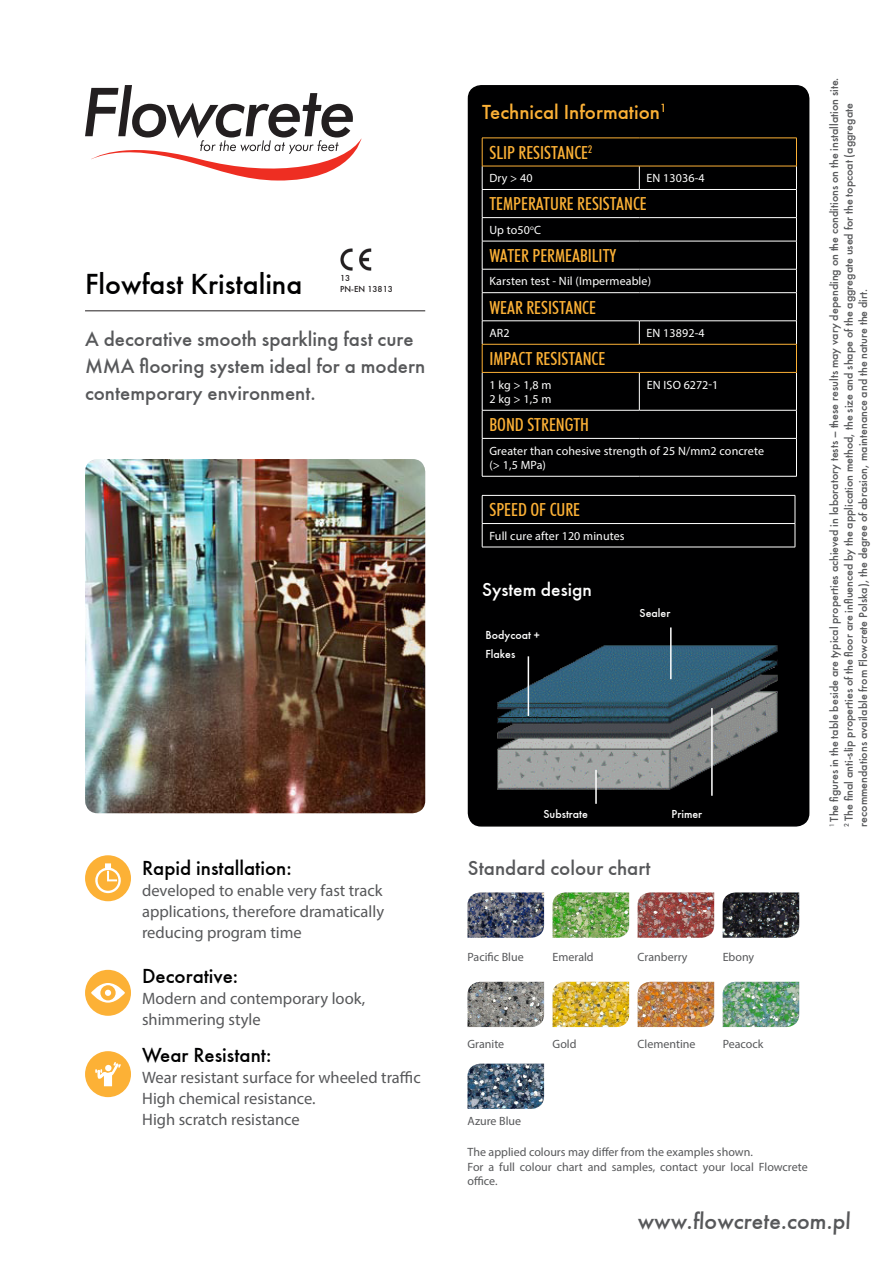
<style>
.page{position:relative;width:893px;height:1263px;background:#fff}
.page>*{position:absolute;margin:0;border:0;box-sizing:border-box;transform-origin:0 0}
.t1{font:30px "Futura Medium TT";color:#000001}
.t2{font:24px "Futura Medium TT";color:#57585a}
.t3{font:21px/27px "Futura Medium TT";color:#57585a}
.t4{font:21px "Futura Medium TT";color:#000001}
.t5{font:21px "Futura Medium TT";color:#fcb136}
.t6{font:19.5px "Futura Medium TT";color:#fff}
.t7{font:500 condensed 18px "Futura BT";color:#fcb136}
.t8{font:16.5px/21px "Myriad Pro";color:#57585a}
.t9{font:12px/14.4px "Futura Medium TT";color:#57585a}
.t10{font:12px/14.4px "Myriad Pro";color:#57585a}
.t11{font:12px/14.4px "Myriad Pro";letter-spacing:.01em;color:#fff}
.t12{font:12px/19.5px "Futura Medium TT";color:#fff}
.t13{font:9px/10.8px "Futura Medium TT";color:#231f20}
</style>
<div class="page">
<svg style="left:85px;top:85px;width:276px;height:96px"></svg>
<hr style="left:85px;top:311px;width:340px;height:1px;background:#231f20">
<img style="left:85px;top:459px;width:340px;height:354px">
<div style="left:468px;top:86px;width:341px;height:740px;background:#000001;border-radius:13px"></div>
<hr style="left:482px;top:189px;width:157px;height:1px;background:#fff">
<hr style="left:639px;top:189px;width:158px;height:1px;background:#fff">
<hr style="left:482px;top:217px;width:157px;height:1px;background:#fff">
<hr style="left:639px;top:217px;width:158px;height:1px;background:#fff">
<svg style="left:639px;top:167px;width:1px;height:22px"></svg>
<hr style="left:482px;top:439px;width:1px;height:37px;background:#fff">
<hr style="left:796px;top:439px;width:1px;height:37px;background:#fff">
<hr style="left:482px;top:241px;width:157px;height:1px;background:#fff">
<hr style="left:639px;top:241px;width:158px;height:1px;background:#fff">
<hr style="left:482px;top:476px;width:157px;height:1px;background:#fff">
<hr style="left:639px;top:476px;width:158px;height:1px;background:#fff">
<hr style="left:482px;top:269px;width:157px;height:1px;background:#fff">
<hr style="left:639px;top:269px;width:158px;height:1px;background:#fff">
<hr style="left:482px;top:292px;width:157px;height:1px;background:#fff">
<hr style="left:639px;top:292px;width:158px;height:1px;background:#fff">
<hr style="left:482px;top:321px;width:157px;height:1px;background:#fff">
<hr style="left:639px;top:321px;width:158px;height:1px;background:#fff">
<svg style="left:639px;top:321px;width:1px;height:23px"></svg>
<hr style="left:482px;top:373px;width:1px;height:37px;background:#fff">
<hr style="left:639px;top:373px;width:1px;height:37px;background:#fff">
<hr style="left:796px;top:373px;width:1px;height:37px;background:#fff">
<hr style="left:482px;top:410px;width:157px;height:1px;background:#fff">
<svg style="left:482px;top:410px;width:1px;height:28px"></svg>
<hr style="left:639px;top:410px;width:158px;height:1px;background:#fff">
<svg style="left:796px;top:410px;width:1px;height:28px"></svg>
<hr style="left:482px;top:438px;width:157px;height:1px;background:#fff">
<hr style="left:639px;top:438px;width:158px;height:1px;background:#fff">
<hr style="left:482px;top:138px;width:157px;height:1px;background:#fcb136">
<hr style="left:639px;top:138px;width:158px;height:1px;background:#fcb136">
<hr style="left:482px;top:166px;width:157px;height:1px;background:#fcb136">
<hr style="left:639px;top:166px;width:158px;height:1px;background:#fcb136">
<hr style="left:482px;top:344px;width:157px;height:1px;background:#fcb136">
<svg style="left:482px;top:138px;width:1px;height:234px"></svg>
<hr style="left:639px;top:344px;width:158px;height:1px;background:#fcb136">
<svg style="left:796px;top:138px;width:1px;height:234px"></svg>
<hr style="left:482px;top:372px;width:157px;height:1px;background:#fcb136">
<hr style="left:639px;top:372px;width:158px;height:1px;background:#fcb136">
<hr style="left:482px;top:495px;width:313px;height:1px;background:#fff">
<hr style="left:482px;top:523px;width:313px;height:1px;background:#fff">
<svg style="left:482px;top:496px;width:1px;height:51px"></svg>
<svg style="left:795px;top:496px;width:1px;height:51px"></svg>
<hr style="left:482px;top:547px;width:313px;height:1px;background:#fff">
<div style="left:468px;top:85px;width:341px;height:741px;border:2px solid #000001;border-radius:13px"></div>
<div style="left:85px;top:1051px;width:46px;height:46px;background:#fcb136;border-radius:50%"></div>
<svg style="left:95px;top:1062px;width:26px;height:24px"></svg>
<div style="left:105px;top:1065px;width:7px;height:6px;background:#fff;border-radius:3px"></div>
<div style="left:85px;top:970px;width:46px;height:46px;background:#fcb136;border-radius:50%"></div>
<svg style="left:91px;top:983px;width:34px;height:20px"></svg>
<div style="left:85px;top:855px;width:46px;height:46px;background:#fcb136;border-radius:50%"></div>
<svg style="left:95px;top:863px;width:26px;height:30px"></svg>
<img style="left:498px;top:645px;width:280px;height:144px">
<hr style="left:595px;top:770px;width:2px;height:34px;background:#fff">
<hr style="left:711px;top:708px;width:2px;height:88px;background:#fff">
<hr style="left:670px;top:627px;width:2px;height:52px;background:#fff">
<hr style="left:528px;top:656px;width:1px;height:60px;background:#fff">
<img style="left:467px;top:892px;width:77px;height:46px">
<img style="left:553px;top:892px;width:76px;height:46px">
<img style="left:638px;top:892px;width:76px;height:46px">
<img style="left:723px;top:892px;width:76px;height:46px">
<img style="left:467px;top:982px;width:77px;height:45px">
<img style="left:553px;top:982px;width:76px;height:45px">
<img style="left:638px;top:982px;width:76px;height:45px">
<img style="left:723px;top:982px;width:76px;height:45px">
<img style="left:467px;top:1064px;width:77px;height:45px">
<img style="left:340px;top:248px;width:32px;height:23px">
<p class="t1" style="left:85px;top:266px;width:219px">Flowfast Kristalina</p>
<p class="t3" style="left:85px;top:326px;width:342px">A decorative smooth sparkling fast cure<br>MMA flooring system ideal for a modern contemporary environment.</p>
<p class="t13" style="left:340px;top:273px;width:54px">13<br>PN-EN 13813</p>
<p class="t4" style="left:142px;top:855px;width:151px">Rapid installation:</p>
<p class="t8" style="left:142px;top:879px;width:244px;text-align:justify">developed to enable very fast track applications, therefore dramatically reducing program time</p>
<p class="t4" style="left:142px;top:963px;width:98px">Decorative:</p>
<p class="t8" style="left:142px;top:987px;width:225px">Modern and contemporary look, shimmering style</p>
<p class="t4" style="left:142px;top:1042px;width:131px">Wear Resistant:</p>
<p class="t8" style="left:142px;top:1066px;width:280px">Wear resistant surface for wheeled traffic<br>High chemical resistance.</p>
<p class="t8" style="left:142px;top:1108px;width:159px">High scratch resistance</p>
<p class="t5" style="left:482px;top:99px;width:186px">Technical Information<sup>1</sup></p>
<p class="t7" style="left:489px;top:141px;width:104px">SLIP RESISTANCE<sup>2</sup></p>
<p class="t11" style="left:489px;top:171px;width:45px">Dry &gt; 40</p>
<p class="t11" style="left:647px;top:171px;width:60px">EN 13036-4</p>
<p class="t7" style="left:489px;top:193px;width:159px">TEMPERATURE RESISTANCE</p>
<p class="t11" style="left:489px;top:222px;width:53px">Up to50<sup>o</sup>C</p>
<p class="t7" style="left:489px;top:245px;width:129px">WATER PERMEABILITY</p>
<p class="t11" style="left:489px;top:274px;width:163px">Karsten test - Nil (Impermeable)</p>
<p class="t7" style="left:489px;top:296px;width:108px">WEAR RESISTANCE</p>
<p class="t11" style="left:489px;top:326px;width:22px">AR2</p>
<p class="t11" style="left:647px;top:326px;width:60px">EN 13892-4</p>
<p class="t7" style="left:489px;top:348px;width:117px">IMPACT RESISTANCE</p>
<p class="t11" style="left:489px;top:377px;width:63px">1 kg &gt; 1,8 m</p>
<p class="t11" style="left:489px;top:392px;width:63px">2 kg &gt; 1,5 m</p>
<p class="t11" style="left:647px;top:377px;width:73px">EN ISO 6272-1</p>
<p class="t7" style="left:489px;top:414px;width:101px">BOND STRENGTH</p>
<p class="t11" style="left:489px;top:443px;width:276px">Greater than cohesive strength of 25 N/mm2 concrete (&gt; 1,5 MPa)</p>
<p class="t7" style="left:489px;top:499px;width:92px">SPEED OF CURE</p>
<p class="t11" style="left:489px;top:528px;width:137px">Full cure after 120 minutes</p>
<p class="t6" style="left:482px;top:578px;width:111px">System design</p>
<p class="t12" style="left:485px;top:625px;width:56px">Bodycoat +<br>Flakes</p>
<p class="t12" style="left:639px;top:603px;width:32px">Sealer</p>
<p class="t12" style="left:543px;top:805px;width:46px">Substrate</p>
<p class="t12" style="left:672px;top:805px;width:32px">Primer</p>
<p class="t3" style="left:468px;top:855px;width:184px">Standard colour chart</p>
<p class="t9" style="left:827px;top:826px;width:750px;rotate:-90deg"><sup>1</sup> The figures in the table beside are typical properties achieved in laboratory tests – these results may vary depending on the conditions on the installation site.<br><sup>2</sup> The final anti-slip properties of the floor are influenced by the application method, the size and shape of the aggregate used for the topcoat (aggregate recommendations available from Flowcrete Polska), the degree of abrasion, maintenance and the nature the dirt.</p>
<p class="t10" style="left:467px;top:949px;width:58px">Pacific Blue</p>
<p class="t10" style="left:553px;top:949px;width:43px">Emerald</p>
<p class="t10" style="left:638px;top:949px;width:51px">Cranberry</p>
<p class="t10" style="left:723px;top:949px;width:33px">Ebony</p>
<p class="t10" style="left:467px;top:1037px;width:38px">Granite</p>
<p class="t10" style="left:553px;top:1037px;width:25px">Gold</p>
<p class="t10" style="left:638px;top:1037px;width:59px">Clementine</p>
<p class="t10" style="left:723px;top:1037px;width:42px">Peacock</p>
<p class="t10" style="left:467px;top:1113px;width:55px">Azure Blue</p>
<p class="t10" style="left:467px;top:1145px;width:287px">The applied colours may differ from the examples shown.</p>
<p class="t10" style="left:467px;top:1159px;width:342px">For a full colour chart and samples, contact your local Flowcrete office.</p>
<h2 class="t2" style="left:637px;top:1206px;width:216px">www.flowcrete.com.pl</h2>
</div>
